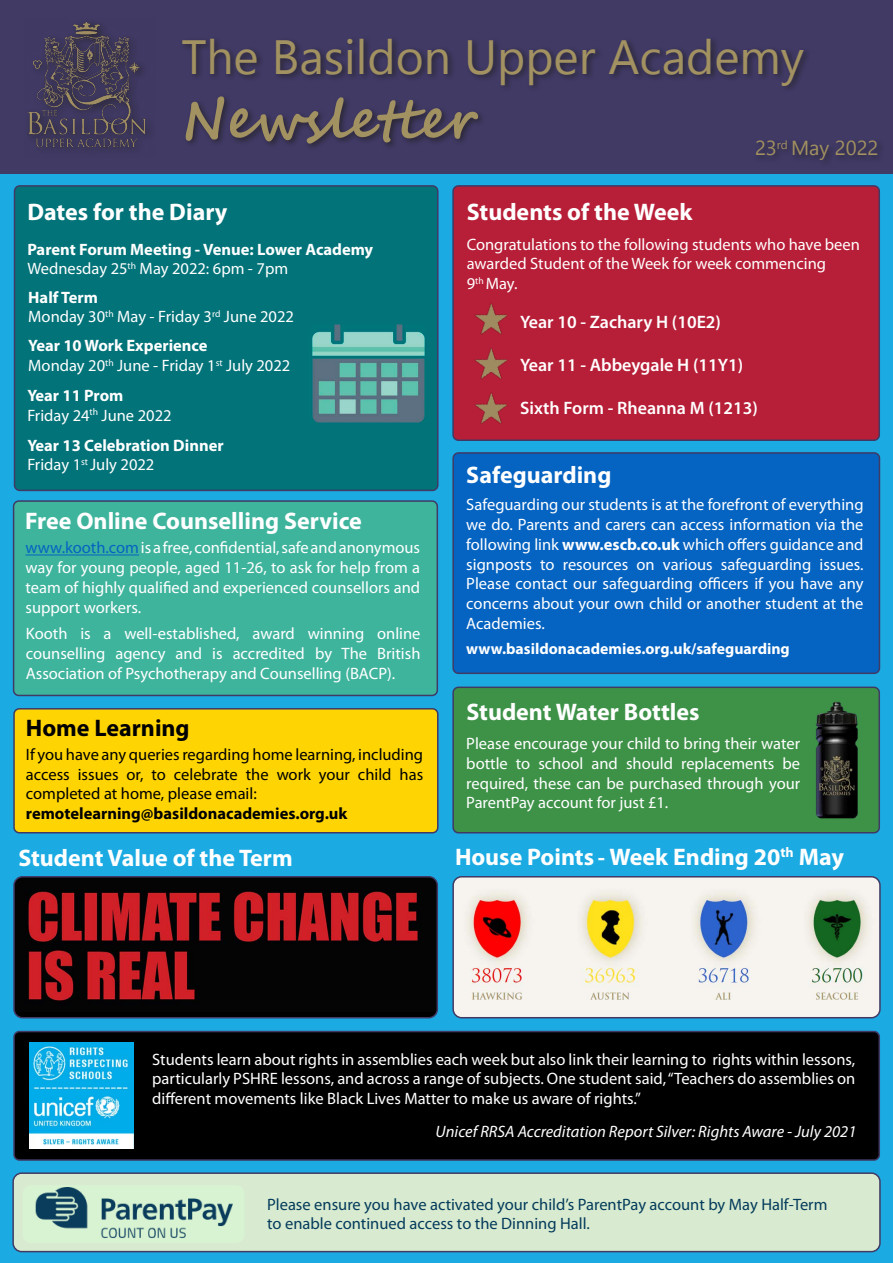
<style>
.page{position:relative;width:893px;height:1263px;background:#fff}
.page>*{position:absolute;margin:0;border:0;box-sizing:border-box;transform-origin:0 0}
.t1{font:700 54px "Segoe Script";letter-spacing:-.005em;color:#a29161}
.t2{font:48px "Segoe UI Emoji";color:#a29161}
.t3{font:700 24px "Myriad Pro";color:#fff}
.t4{font:700 24px "Myriad Pro";color:#000}
.t5{font:600 18px "Myriad Pro";color:#fff}
.t6{font:16.5px/19.8px "Myriad Pro";color:#fff;text-align:justify}
.t7{font:16.5px/19.8px "Myriad Pro";color:#000;text-align:justify}
.t8{font:16.5px "Myriad Pro";color:#043b5b}
.t9{font:700 16.5px "Myriad Pro";color:#fff}
.t10{font:italic 16.5px "Myriad Pro";color:#fff}
.t11{font:700 16.5px "Myriad Pro";color:#000}
.t12{font:700 15.75px "Myriad Pro";color:#fff}
.s1{color:#0563c1}
.s2{font-weight:700}
.s3{font-size:22.5px}
</style>
<div class="page">
<div style="left:0;top:0;width:893px;height:174px;background:#403a65"></div>
<img style="left:27px;top:21px;width:123px;height:128px">
<div style="left:0;top:174px;width:893px;height:1089px;background:#1baae2"></div>
<div style="left:180px;top:36px;width:632px;height:116px;background:#231f20;opacity:.7"></div>
<div style="left:453px;top:186px;width:426px;height:254px;background:#b71e37;border-radius:5px"></div>
<div style="left:452px;top:185px;width:428px;height:256px;border:2px solid #403a65;border-radius:5px"></div>
<img style="left:474px;top:303px;width:34px;height:32px">
<img style="left:474px;top:347px;width:34px;height:33px">
<div style="left:15px;top:186px;width:423px;height:304px;background:#027379;border-radius:5px"></div>
<div style="left:14px;top:185px;width:424px;height:306px;border:2px solid #403a65;border-radius:5px"></div>
<img style="left:312px;top:325px;width:113px;height:98px">
<div style="left:306px;top:321px;width:123px;height:109px;border:3px solid #027379;border-radius:9px"></div>
<div style="left:754px;top:137px;width:132px;height:32px;background:#3f3963"></div>
<div style="left:453px;top:453px;width:426px;height:220px;background:#0563c1;border-radius:5px"></div>
<div style="left:452px;top:452px;width:428px;height:222px;border:2px solid #403a65;border-radius:5px"></div>
<div style="left:14px;top:501px;width:423px;height:194px;background:#3fb49d;border-radius:5px"></div>
<div style="left:13px;top:500px;width:425px;height:196px;border:2px solid #403a65;border-radius:5px"></div>
<hr style="left:25px;top:554px;width:114px;height:1px;background:#0563c1">
<div style="left:14px;top:709px;width:424px;height:124px;background:#fed403;border-radius:5px"></div>
<div style="left:13px;top:708px;width:425px;height:125px;border:2px solid #403a65;border-radius:5px"></div>
<img style="left:455px;top:879px;width:425px;height:139px">
<div style="left:452px;top:876px;width:429px;height:142px;border:2px solid #403a65;border-radius:9px"></div>
<div style="left:14px;top:877px;width:423px;height:141px;background:#000;border-radius:9px"></div>
<img style="left:16px;top:877px;width:421px;height:128px">
<div style="left:13px;top:876px;width:425px;height:142px;border:2px solid #403a65;border-radius:9px"></div>
<div style="left:453px;top:687px;width:426px;height:146px;background:#3e9248;border-radius:5px"></div>
<div style="left:452px;top:686px;width:428px;height:147px;border:2px solid #403a65;border-radius:5px"></div>
<img style="left:816px;top:701px;width:42px;height:118px">
<img style="left:474px;top:392px;width:34px;height:32px">
<div style="left:14px;top:1031px;width:865px;height:129px;background:#000;border-radius:5px"></div>
<div style="left:13px;top:1031px;width:867px;height:130px;border:2px solid #403a65;border-radius:5px"></div>
<img style="left:29px;top:1042px;width:105px;height:106px">
<div style="left:13px;top:1173px;width:867px;height:78px;background:#d8ebd0;border-radius:9px"></div>
<div style="left:12px;top:1172px;width:869px;height:80px;border:2px solid #403a65;border-radius:9px"></div>
<img style="left:35px;top:1187px;width:198px;height:51px">
<svg style="left:182px;top:38px;width:48px;height:36px"></svg>
<svg style="left:236px;top:49px;width:21px;height:25px"></svg>
<svg style="left:276px;top:40px;width:44px;height:34px"></svg>
<svg style="left:348px;top:39px;width:5px;height:35px"></svg>
<svg style="left:370px;top:38px;width:22px;height:36px"></svg>
<svg style="left:468px;top:40px;width:25px;height:34px"></svg>
<svg style="left:501px;top:49px;width:22px;height:36px"></svg>
<svg style="left:529px;top:49px;width:48px;height:36px"></svg>
<svg style="left:583px;top:49px;width:12px;height:25px"></svg>
<svg style="left:609px;top:38px;width:101px;height:36px"></svg>
<svg style="left:717px;top:49px;width:87px;height:36px"></svg>
<svg style="left:794px;top:143px;width:35px;height:17px"></svg>
<svg style="left:839px;top:144px;width:38px;height:12px"></svg>
<svg style="left:759px;top:144px;width:28px;height:12px"></svg>
<p class="t2" style="left:324px;top:28px;width:129px">▲● □■</p>
<p class="t1" style="left:181px;top:76px;width:298px">Newsletter</p>
<p class="t3" style="left:27px;top:197px;width:202px">Dates for the Diary</p>
<p class="t9" style="left:27px;top:238px;width:347px">Parent Forum Meeting - Venue: Lower Academy</p>
<p class="t6" style="left:27px;top:259px;width:262px">Wednesday 25<sup>th</sup> May 2022: 6pm - 7pm</p>
<p class="t9" style="left:28px;top:286px;width:71px">Half Term</p>
<p class="t6" style="left:28px;top:307px;width:267px">Monday 30<sup>th</sup> May - Friday 3<sup>rd</sup> June 2022</p>
<p class="t9" style="left:28px;top:335px;width:181px">Year 10 Work Experience</p>
<p class="t6" style="left:28px;top:355px;width:264px">Monday 20<sup>th</sup> June - Friday 1<sup>st</sup> July 2022</p>
<p class="t9" style="left:27px;top:385px;width:98px">Year 11 Prom</p>
<p class="t6" style="left:27px;top:405px;width:146px">Friday 24<sup>th</sup> June 2022</p>
<p class="t9" style="left:27px;top:434px;width:198px">Year 13 Celebration Dinner</p>
<p class="t6" style="left:27px;top:455px;width:129px">Friday 1<sup>st</sup> July 2022</p>
<p class="t3" style="left:25px;top:505px;width:338px">Free Online Counselling Service</p>
<p class="t6" style="left:25px;top:538px;width:396px"><span class="s1">www.kooth.com</span>is a free, confidential, safe and anonymous way for young people, aged 11-26, to ask for help from a team of highly qualified and experienced counsellors and support workers.</p>
<p class="t6" style="left:26px;top:623px;width:396px">Kooth is a well-established, award winning online counselling agency and is accredited by The British Association of Psychotherapy and Counselling (BACP).</p>
<p class="t4" style="left:26px;top:712px;width:165px">Home Learning</p>
<p class="t7" style="left:26px;top:744px;width:399px">If you have any queries regarding home learning, including access issues or, to celebrate the work your child has completed at home, please email:</p>
<p class="t11" style="left:26px;top:803px;width:323px">remotelearning@basildonacademies.org.uk</p>
<p class="t3" style="left:18px;top:842px;width:276px">Student Value of the Term</p>
<p class="t3" style="left:467px;top:197px;width:227px">Students of the Week</p>
<p class="t6" style="left:467px;top:234px;width:395px">Congratulations to the following students who have been awarded Student of the Week for week commencing</p>
<p class="t6" style="left:467px;top:273px;width:52px">9<sup>th</sup> May.</p>
<p class="t5" style="left:520px;top:310px;width:202px">Year 10 - Zachary H (10E2)</p>
<p class="t5" style="left:520px;top:353px;width:225px">Year 11 - Abbeygale H (11Y1)</p>
<p class="t5" style="left:520px;top:397px;width:239px">Sixth Form - Rheanna M (1213)</p>
<p class="t3" style="left:466px;top:459px;width:147px">Safeguarding</p>
<p class="t6" style="left:466px;top:494px;width:399px">Safeguarding our students is at the forefront of everything we do. Parents and carers can access information via the following link <span class="s2">www.escb.co.uk</span> which offers guidance and signposts to resources on various safeguarding issues.<br>Please contact our safeguarding officers if you have any concerns about your own child or another student at the Academies.</p>
<p class="t12" style="left:466px;top:639px;width:325px">www.basildonacademies.org.uk/safeguarding</p>
<p class="t3" style="left:466px;top:696px;width:235px">Student Water Bottles</p>
<p class="t6" style="left:466px;top:733px;width:335px">Please encourage your child to bring their water bottle to school and should replacements be required, these can be purchased through your ParentPay account for just £1.</p>
<p class="t3" style="left:455px;top:841px;width:390px">House Points <span class="s3">-</span> Week Ending 20<sup>th</sup> May</p>
<p class="t6" style="left:152px;top:1049px;width:704px">Students learn about rights in assemblies each week but also link their learning to rights within lessons, particularly PSHRE lessons, and across a range of subjects. One student said, “Teachers do assemblies on different movements like Black Lives Matter to make us aware of rights.”</p>
<p class="t10" style="left:435px;top:1121px;width:422px">Unicef RRSA Accreditation Report Silver: Rights Aware - July 2021</p>
<p class="t8" style="left:267px;top:1194px;width:562px">Please ensure you have activated your child’s ParentPay account by May Half-Term</p>
<p class="t8" style="left:267px;top:1213px;width:324px">to enable continued access to the Dinning Hall.</p>
</div>
